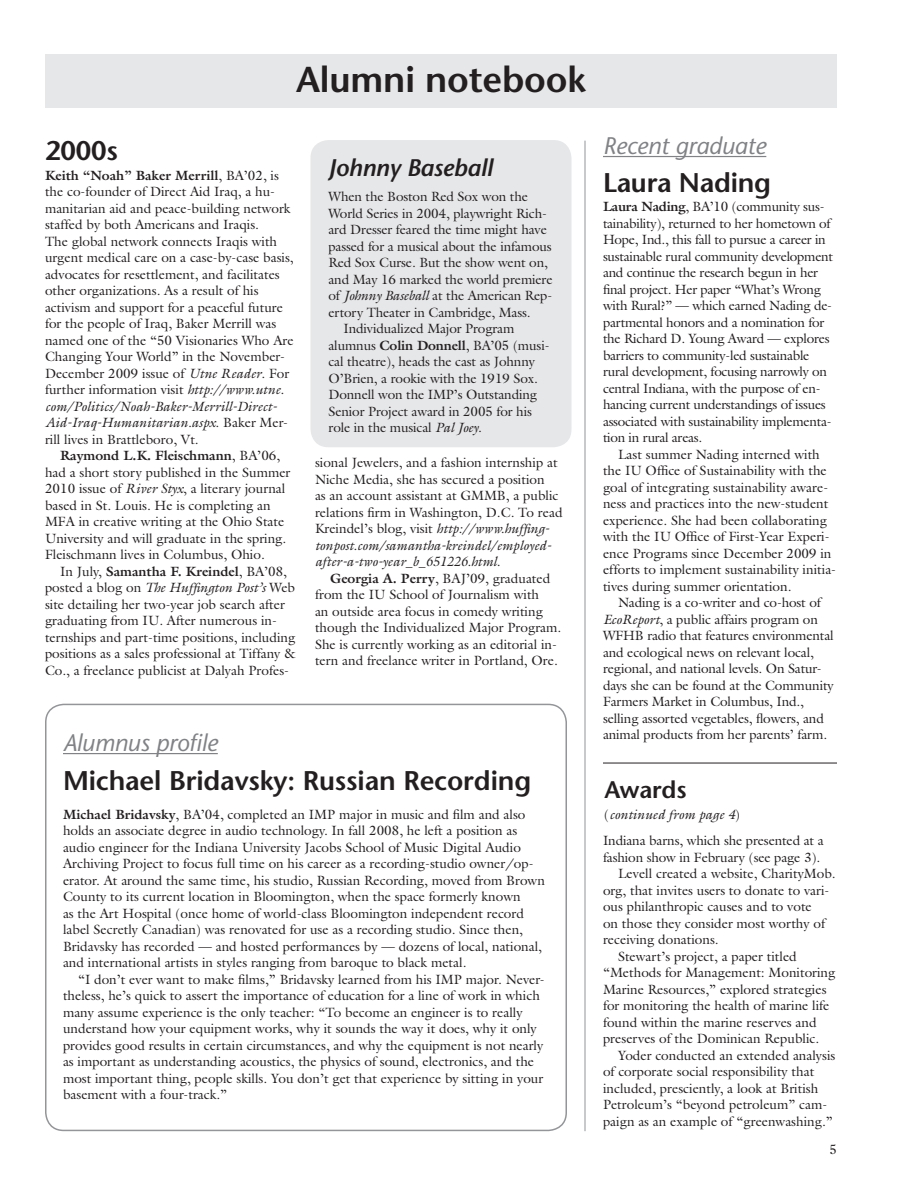
<style>
.page{position:relative;width:918px;height:1188px;background:#fff}
.page>*{position:absolute;margin:0;border:0;box-sizing:border-box;transform-origin:0 0}
.head_24{font:600 36px "Stone Sans";letter-spacing:-.005em;color:#231f20}
.head_18{font:600 27px "Stone Sans";letter-spacing:-.005em;color:#231f20}
.kicker{font:italic 24px "Stone Sans";letter-spacing:-.005em;color:#808285}
.head_18-2{font:italic 600 24px "Stone Sans";letter-spacing:-.01em;color:#231f20}
.subhead_16{font:600 24px "Stone Sans";letter-spacing:-.005em;color:#231f20}
.body_text{font:13.5px/16.5px "Galliard";color:#231f20}
._1st_paragraph{font:13.5px/16.5px "Galliard";color:#231f20}
._1st_paragraph-2{font:13.5px/16.5px "Galliard";letter-spacing:-.02em;color:#231f20}
._1st_paragraph-3{font:italic 13.5px "Galliard";color:#231f20}
.s1{font-weight:700}
.s2{font-style:italic}
.s3{font-style:normal}
</style>
<div class="page">
<div style="left:310px;top:140px;width:262px;height:307px;background:#e6e7e9;border-radius:18px"></div>
<div style="left:45px;top:54px;width:792px;height:54px;background:#e6e7e9"></div>
<hr style="left:63px;top:753px;width:155px;height:1px;background:#808285">
<div style="left:45px;top:704px;width:522px;height:427px;border:2px solid #939598;border-radius:18px"></div>
<hr style="left:603px;top:156px;width:163px;height:1px;background:#808285">
<hr style="left:585px;top:141px;width:1px;height:990px;background:#939598">
<hr style="left:603px;top:763px;width:234px;height:1px;background:#231f20">
<p class="head_24" style="left:296px;top:58px;width:291px">Alumni notebook</p>
<p class="head_18" style="left:45px;top:135px;width:74px">2000s</p>
<p class="_1st_paragraph" style="left:45px;top:167px;width:250px"><span class="s1">Keith “Noah” Baker Merrill</span>, BA’02, is the co-founder of Direct Aid Iraq, a hu&shy;manitarian aid and peace-building network staffed by both Americans and Iraqis.<br>The global network connects Iraqis with urgent medical care on a case-by-case basis, advocates for resettlement, and facilitates other organizations. As a result of his activism and support for a peaceful future for the people of Iraq, Baker Merrill was named one of the “50 Visionaries Who Are Changing Your World” in the November-December 2009 issue of <span class="s2">Utne Reader</span>. For further information visit <span class="s2">http://www.utne. com/Politics/Noah-Baker-Merrill-Direct-Aid-Iraq-Humanitarian.aspx</span>. Baker Mer&shy;rill lives in Brattleboro, Vt.</p>
<p class="body_text" style="left:45px;top:447px;width:247px;text-indent:15px"><span class="s1">Raymond L.K. Fleischmann</span>, BA’06, had a short story published in the Summer 2010 issue of <span class="s2">River Styx</span>, a literary journal based in St. Louis. He is completing an MFA in creative writing at the Ohio State University and will graduate in the spring.<br>Fleischmann lives in Columbus, Ohio.</p>
<p class="body_text" style="left:45px;top:563px;width:252px;text-indent:15px">In July, <span class="s1">Samantha F. Kreindel</span>, BA’08, posted a blog on <span class="s2">The Huffington Post’s</span> Web site detailing her two-year job search after graduating from IU. After numerous in&shy;ternships and part-time positions, including positions as a sales professional at Tiffany &amp; Co., a freelance publicist at Dalyah Profes-</p>
<p class="head_18-2" style="left:328px;top:153px;width:166px">Johnny Baseball</p>
<p class="_1st_paragraph" style="left:328px;top:188px;width:226px">When the Boston Red Sox won the World Series in 2004, playwright Rich&shy;ard Dresser feared the time might have passed for a musical about the infamous Red Sox Curse. But the show went on, and May 16 marked the world premiere of <span class="s2">Johnny Baseball</span> at the American Rep&shy;ertory Theater in Cambridge, Mass.</p>
<p class="body_text" style="left:328px;top:320px;width:223px;text-indent:15px">Individualized Major Program alumnus <span class="s1">Colin Donnell</span>, BA’05 (musi&shy;cal theatre), heads the cast as Johnny O’Brien, a rookie with the 1919 Sox.<br>Donnell won the IMP’s Outstanding Senior Project award in 2005 for his role in the musical <span class="s2">Pal Joey</span>.</p>
<p class="body_text" style="left:315px;top:454px;width:249px">sional Jewelers, and a fashion internship at Niche Media, she has secured a position<br>as an account assistant at GMMB, a public relations firm in Washington, D.C. To read Kreindel’s blog, visit <span class="s2">http://www.huffing&shy;tonpost.com/samantha-kreindel/employed&shy;after-a-two-year_b_651226.html</span>.</p>
<p class="body_text" style="left:315px;top:570px;width:248px;text-indent:15px"><span class="s1">Georgia A. Perry</span>, BAJ’09, graduated from the IU School of Journalism with<br>an outside area focus in comedy writing though the Individualized Major Program.<br>She is currently working as an editorial in&shy;tern and freelance writer in Portland, Ore.</p>
<p class="kicker" style="left:63px;top:729px;width:156px">Alumnus profile</p>
<p class="head_18" style="left:63px;top:765px;width:470px">Michael Bridavsky: Russian Recording</p>
<p class="_1st_paragraph" style="left:63px;top:806px;width:483px"><span class="s1">Michael Bridavsky</span>, BA’04, completed an IMP major in music and film and also holds an associate degree in audio technology. In fall 2008, he left a position as audio engineer for the Indiana University Jacobs School of Music Digital Audio Archiving Project to focus full time on his career as a recording-studio owner/op&shy;erator. At around the same time, his studio, Russian Recording, moved from Brown County to its current location in Bloomington, when the space formerly known<br>as the Art Hospital (once home of world-class Bloomington independent record label Secretly Canadian) was renovated for use as a recording studio. Since then, Bridavsky has recorded — and hosted performances by — dozens of local, national, and international artists in styles ranging from baroque to black metal.</p>
<p class="body_text" style="left:63px;top:971px;width:483px;text-indent:15px">“I don’t ever want to make films,” Bridavsky learned from his IMP major. Never&shy;theless, he’s quick to assert the importance of education for a line of work in which many assume experience is the only teacher: “To become an engineer is to really understand how your equipment works, why it sounds the way it does, why it only provides good results in certain circumstances, and why the equipment is not nearly as important as understanding acoustics, the physics of sound, electronics, and the most important thing, people skills. You don’t get that experience by sitting in your basement with a four-track.”</p>
<p class="kicker" style="left:603px;top:131px;width:165px">Recent graduate</p>
<p class="head_18" style="left:603px;top:166px;width:169px">Laura Nading</p>
<p class="_1st_paragraph-2" style="left:603px;top:198px;width:232px"><span class="s1">Laura Nading</span>, BA’10 (community sus&shy;tainability), returned to her hometown of Hope, Ind., this fall to pursue a career in sustainable rural community development and continue the research begun in her final project. Her paper “What’s Wrong with Rural?” — which earned Nading de&shy;partmental honors and a nomination for the Richard D. Young Award — explores barriers to community-led sustainable rural development, focusing narrowly on central Indiana, with the purpose of en&shy;hancing current understandings of issues associated with sustainability implementa&shy;tion in rural areas.</p>
<p class="body_text" style="left:603px;top:446px;width:235px;text-indent:15px">Last summer Nading interned with the IU Office of Sustainability with the goal of integrating sustainability aware&shy;ness and practices into the new-student experience. She had been collaborating with the IU Office of First-Year Experi&shy;ence Programs since December 2009 in efforts to implement sustainability initia&shy;tives during summer orientation.</p>
<p class="body_text" style="left:603px;top:594px;width:232px;text-indent:15px">Nading is a co-writer and co-host of <span class="s2">EcoReport</span>, a public affairs program on WFHB radio that features environmental and ecological news on relevant local, regional, and national levels. On Satur&shy;days she can be found at the Community Farmers Market in Columbus, Ind., selling assorted vegetables, flowers, and animal products from her parents’ farm.</p>
<p class="subhead_16" style="left:605px;top:775px;width:84px">Awards</p>
<p class="_1st_paragraph-3" style="left:604px;top:806px;width:137px"><span class="s3">(</span>continued from page 4<span class="s3">)</span></p>
<p class="body_text" style="left:603px;top:832px;width:222px">Indiana barns, which she presented at a fashion show in February (see page 3).</p>
<p class="body_text" style="left:603px;top:865px;width:234px;text-indent:15px">Levell created a website, CharityMob. org, that invites users to donate to vari&shy;ous philanthropic causes and to vote<br>on those they consider most worthy of receiving donations.</p>
<p class="body_text" style="left:603px;top:948px;width:234px;text-indent:15px">Stewart’s project, a paper titled “Methods for Management: Monitoring Marine Resources,” explored strategies for monitoring the health of marine life found within the marine reserves and preserves of the Dominican Republic.</p>
<p class="body_text" style="left:603px;top:1047px;width:234px;text-indent:15px">Yoder conducted an extended analysis of corporate social responsibility that included, presciently, a look at British Petroleum’s “beyond petroleum” cam&shy;paign as an example of “greenwashing.”</p>
<p class="_1st_paragraph" style="left:829px;top:1141px;width:9px">5</p>
</div>
